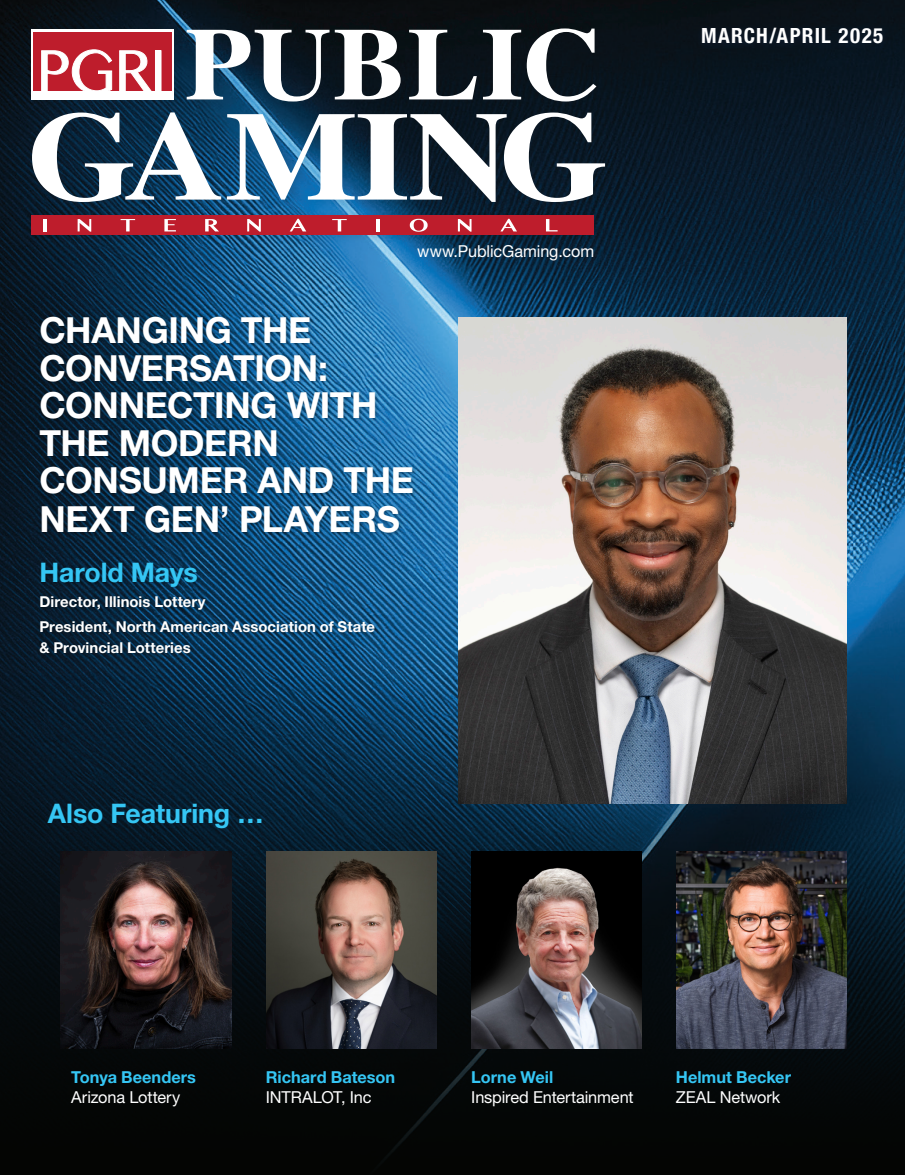
<style>
.page{position:relative;width:905px;height:1175px;background:#fff}
.page>*{position:absolute;margin:0;border:0;box-sizing:border-box;transform-origin:0 0}
.pulse{font:700 36px/37.8px "Helvetica Neue LT Std";letter-spacing:-.01em;color:#fff}
.pulse-2{font:700 27px "Helvetica Neue LT Std";letter-spacing:-.005em;color:#35c6f4}
.t1{font:700 condensed 21px "Helvetica Neue LT Std";letter-spacing:.07em;color:#fff}
.pulse-3{font:16.5px/19.5px "Helvetica Neue LT Std";letter-spacing:-.01em;color:#fff}
.pulse-4{font:700 16.5px/19.5px "Helvetica Neue LT Std";color:#35c6f4}
.Body_Intro_Copy_Sans-Paragraph_-_light{font:16.5px "Helvetica Neue LT Std";letter-spacing:-.005em;color:#fff}
.pulse-5{font:700 15px/21px "Helvetica Neue LT Std";letter-spacing:.005em;color:#fff}
.s1{font-weight:700;color:#35c6f4}
.s2{font-weight:400;color:#fff}
</style>
<div class="page">
<img style="left:0;top:0;width:904px;height:1174px">
<div style="left:26px;top:24px;width:588px;height:221px;background:#231f20;opacity:.1"></div>
<div style="left:31px;top:29px;width:143px;height:71px;background:#fff"></div>
<div style="left:33px;top:32px;width:139px;height:59px;background:#be1d2c"></div>
<svg style="left:41px;top:49px;width:111px;height:42px"></svg>
<div style="left:155px;top:51px;width:6px;height:41px;background:#fff"></div>
<div style="left:32px;top:215px;width:562px;height:20px;background:#be1d2c"></div>
<hr style="left:43px;top:219px;width:4px;height:12px;background:#fff">
<svg style="left:78px;top:219px;width:13px;height:13px"></svg>
<svg style="left:121px;top:219px;width:14px;height:12px"></svg>
<svg style="left:164px;top:219px;width:12px;height:12px"></svg>
<svg style="left:205px;top:219px;width:14px;height:12px"></svg>
<svg style="left:247px;top:219px;width:14px;height:13px"></svg>
<svg style="left:290px;top:219px;width:16px;height:12px"></svg>
<svg style="left:332px;top:219px;width:15px;height:12px"></svg>
<svg style="left:376px;top:219px;width:3px;height:12px"></svg>
<svg style="left:410px;top:219px;width:17px;height:13px"></svg>
<svg style="left:458px;top:219px;width:13px;height:13px"></svg>
<svg style="left:500px;top:219px;width:17px;height:12px"></svg>
<svg style="left:546px;top:219px;width:11px;height:12px"></svg>
<svg style="left:32px;top:112px;width:189px;height:90px"></svg>
<svg style="left:227px;top:112px;width:378px;height:90px"></svg>
<svg style="left:187px;top:30px;width:142px;height:71px"></svg>
<svg style="left:335px;top:30px;width:65px;height:69px"></svg>
<svg style="left:409px;top:30px;width:68px;height:69px"></svg>
<svg style="left:483px;top:28px;width:113px;height:73px"></svg>
<div style="left:694px;top:22px;width:196px;height:30px;background:#0a1420"></div>
<div style="left:37px;top:315px;width:381px;height:343px;background:#000;opacity:.3"></div>
<img style="left:458px;top:317px;width:388px;height:486px">
<img style="left:61px;top:851px;width:170px;height:197px">
<img style="left:266px;top:851px;width:170px;height:197px">
<img style="left:471px;top:851px;width:170px;height:197px">
<img style="left:676px;top:851px;width:170px;height:197px">
<p class="Body_Intro_Copy_Sans-Paragraph_-_light" style="left:417px;top:242px;width:178px">www.PublicGaming.com</p>
<p class="pulse" style="left:39px;top:310px;width:376px">CHANGING THE<br>CONVERSATION:<br>CONNECTING WITH<br>THE MODERN<br>CONSUMER AND THE<br>NEXT GEN’ PLAYERS</p>
<p class="pulse-2" style="left:39px;top:556px;width:160px">Harold Mays</p>
<p class="pulse-5" style="left:39px;top:591px;width:168px">Director, Illinois Lottery</p>
<p class="pulse-5" style="left:39px;top:616px;width:337px">President, North American Association of State &amp; Provincial Lotteries</p>
<p class="pulse-2" style="left:48px;top:796px;width:217px">Also Featuring …</p>
<p class="t1" style="left:701px;top:23px;width:184px">MARCH/APRIL 2025</p>
<p class="pulse-3" style="left:71px;top:1067px;width:126px"><span class="s1">Tonya Beenders<br></span>Arizona Lottery</p>
<p class="pulse-4" style="left:266px;top:1067px;width:131px">Richard Bateson<br><span class="s2">INTRALOT, Inc</span></p>
<p class="pulse-3" style="left:471px;top:1067px;width:164px"><span class="s1">Lorne Weil<br></span>Inspired Entertainment</p>
<p class="pulse-4" style="left:676px;top:1067px;width:117px">Helmut Becker<br><span class="s2">ZEAL Network</span></p>
</div>
